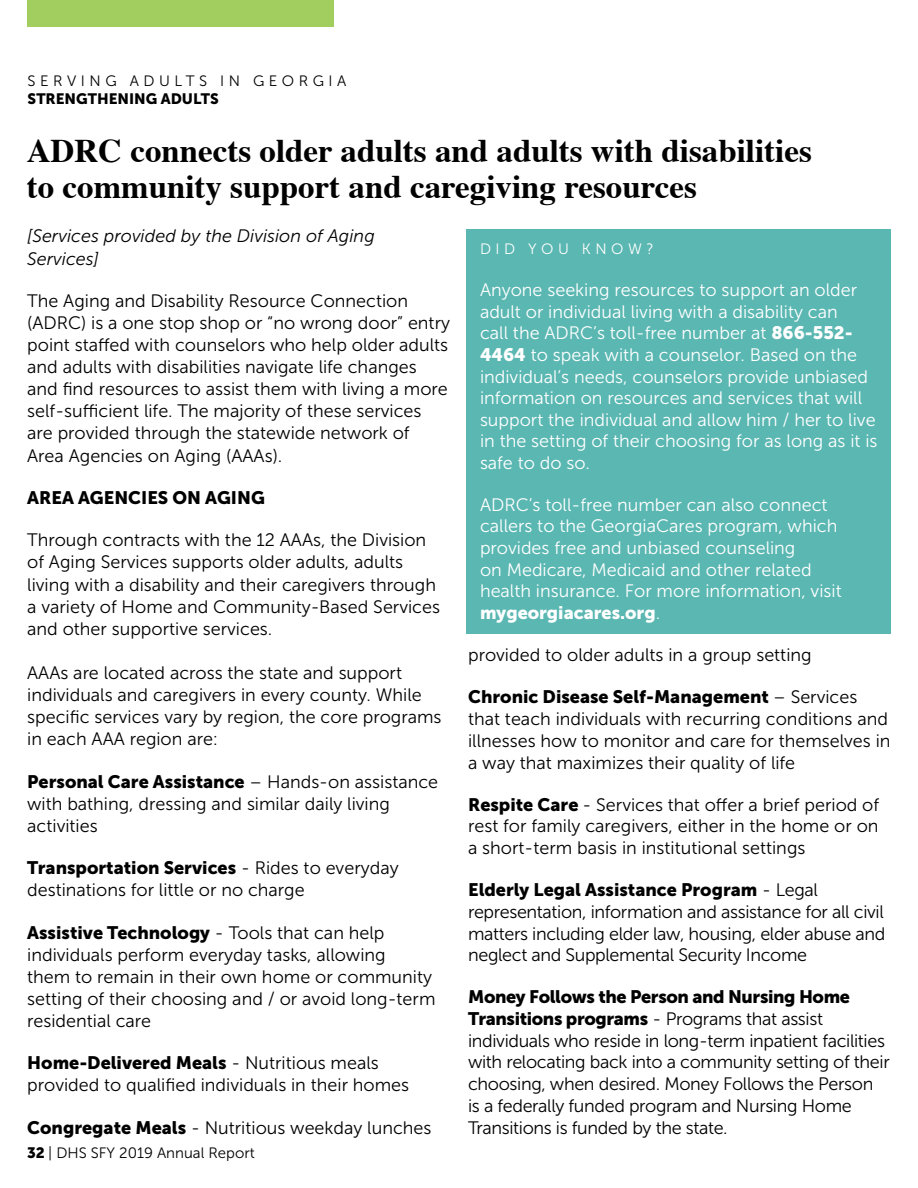
<style>
.page{position:relative;width:918px;height:1188px;background:#fff}
.page>*{position:absolute;margin:0;border:0;box-sizing:border-box;transform-origin:0 0}
.t1{font:700 33px/36px "Times";color:#000}
.t2{font:18px/22px "Museo Sans 300";color:#000}
.t3{font:18px/21.6px "Museo Sans 300";color:#fff}
.t4{font:18px "Museo Sans 900";color:#000}
.t5{font:18px/21.8px "Museo Sans 300";letter-spacing:-.02em;color:#000}
.t6{font:18px/21.8px "Museo Sans 900";letter-spacing:-.02em;color:#000}
.t7{font:italic 18px/22px "Museo Sans 300";color:#000}
.t8{font:18px "Museo Sans 900";color:#fff}
.t9{font:15px "Museo Sans 300";color:#000}
.t10{font:15px "Museo Sans 300";letter-spacing:.3em;color:#000}
.t11{font:15px "Museo Sans 900";color:#000}
.t12{font:15px "Museo Sans 300";letter-spacing:.3em;color:#fff}
.s1{font-family:"Museo Sans 300"}
.s2{font-family:"Museo Sans 900"}
</style>
<div class="page">
<div style="left:27px;top:0;width:307px;height:27px;background:#a1ce5e"></div>
<div style="left:466px;top:230px;width:425px;height:404px;background:#5ab7b2"></div>
<p class="t10" style="left:28px;top:73px;width:320px">SERVING ADULTS IN GEORGIA</p>
<p class="t11" style="left:28px;top:90px;width:193px">STRENGTHENING ADULTS</p>
<h1 class="t1" style="left:27px;top:129px;width:787px">ADRC connects older adults and adults with disabilities to community support and caregiving resources</h1>
<p class="t7" style="left:27px;top:225px;width:349px">[Services provided by the Division of Aging<br>Services]</p>
<p class="t2" style="left:27px;top:290px;width:424px">The Aging and Disability Resource Connection (ADRC) is a one stop shop or “no wrong door” entry point staffed with counselors who help older adults and adults with disabilities navigate life changes and find resources to assist them with living a more self-sufficient life. The majority of these services are provided through the statewide network of Area Agencies on Aging (AAAs).</p>
<p class="t4" style="left:27px;top:487px;width:239px">AREA AGENCIES ON AGING</p>
<p class="t2" style="left:27px;top:529px;width:414px">Through contracts with the 12 AAAs, the Division of Aging Services supports older adults, adults living with a disability and their caregivers through a variety of Home and Community-Based Services and other supportive services.</p>
<p class="t2" style="left:27px;top:662px;width:416px">AAAs are located across the state and support individuals and caregivers in every county. While specific services vary by region, the core programs in each AAA region are:</p>
<p class="t4" style="left:27px;top:771px;width:412px">Personal Care Assistance <span class="s1">– Hands-on assistance</span></p>
<p class="t2" style="left:27px;top:793px;width:364px">with bathing, dressing and similar daily living activities</p>
<p class="t4" style="left:27px;top:858px;width:373px">Transportation Services <span class="s1">- Rides to everyday</span></p>
<p class="t2" style="left:27px;top:879px;width:279px">destinations for little or no charge</p>
<p class="t4" style="left:27px;top:922px;width:359px">Assistive Technology <span class="s1">- Tools that can help</span></p>
<p class="t2" style="left:27px;top:944px;width:410px">individuals perform everyday tasks, allowing<br>them to remain in their own home or community setting of their choosing and / or avoid long-term residential care</p>
<p class="t4" style="left:27px;top:1053px;width:353px">Home-Delivered Meals <span class="s1">- Nutritious meals</span></p>
<p class="t2" style="left:27px;top:1074px;width:383px">provided to qualified individuals in their homes</p>
<p class="t2" style="left:27px;top:1117px;width:406px"><span class="s2">Congregate Meals</span> - Nutritious weekday lunches</p>
<p class="t12" style="left:480px;top:241px;width:175px">DID YOU KNOW?</p>
<p class="t3" style="left:480px;top:279px;width:399px">Anyone seeking resources to support an older adult or individual living with a disability can<br>call the ADRC’s toll-free number at <span class="s2">866-552- 4464</span> to speak with a counselor. Based on the individual’s needs, counselors provide unbiased information on resources and services that will support the individual and allow him / her to live in the setting of their choosing for as long as it is safe to do so.</p>
<p class="t3" style="left:480px;top:494px;width:363px">ADRC’s toll-free number can also connect callers to the GeorgiaCares program, which provides free and unbiased counseling<br>on Medicare, Medicaid and other related health insurance. For more information, visit</p>
<p class="t8" style="left:480px;top:602px;width:182px">mygeorgiacares.org<span class="s1">.</span></p>
<p class="t2" style="left:468px;top:644px;width:345px">provided to older adults in a group setting</p>
<p class="t4" style="left:468px;top:687px;width:391px">Chronic Disease Self-Management <span class="s1">– Services</span></p>
<p class="t2" style="left:468px;top:708px;width:424px">that teach individuals with recurring conditions and illnesses how to monitor and care for themselves in a way that maximizes their quality of life</p>
<p class="t2" style="left:468px;top:794px;width:413px;text-align:justify"><span class="s2">Respite Care</span> - Services that offer a brief period of rest for family caregivers, either in the home or on a short-term basis in institutional settings</p>
<p class="t4" style="left:468px;top:880px;width:351px">Elderly Legal Assistance Program <span class="s1">- Legal</span></p>
<p class="t2" style="left:468px;top:901px;width:419px;text-align:justify">representation, information and assistance for all civil matters including elder law, housing, elder abuse and neglect and Supplemental Security Income</p>
<p class="t6" style="left:468px;top:986px;width:383px">Money Follows the Person and Nursing Home<br>Transitions programs <span class="s1">- Programs that assist</span></p>
<p class="t5" style="left:468px;top:1030px;width:423px">individuals who reside in long-term inpatient facilities with relocating back into a community setting of their choosing, when desired. Money Follows the Person<br>is a federally funded program and Nursing Home Transitions is funded by the state.</p>
<p class="t9" style="left:27px;top:1145px;width:229px"><span class="s2">32</span> | DHS SFY 2019 Annual Report</p>
</div>
